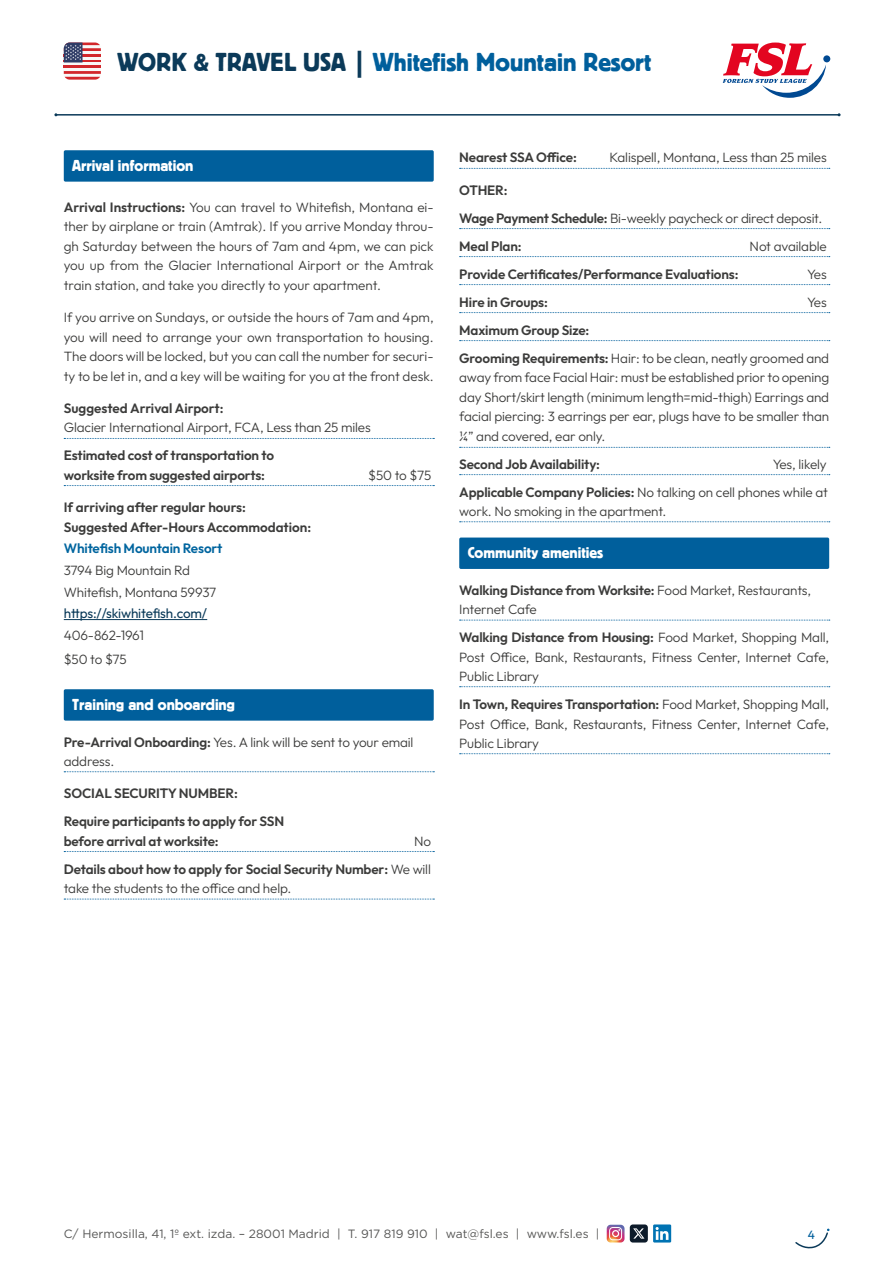
<style>
.page{position:relative;width:893px;height:1263px;background:#fff}
.page>*{position:absolute;margin:0;border:0;box-sizing:border-box;transform-origin:0 0}
.t1{font:27px "Black";color:#005f9c}
.t2{font:16.5px "Black";color:#fff}
.t3{font:300 13.5px/19.5px "Outfit";letter-spacing:-.01em;color:#3c3c3b;text-align:justify}
.t4{font:600 13.5px/28px "Outfit";letter-spacing:-.01em;color:#3c3c3b}
.t5{font:13.5px "Outfit";letter-spacing:-.01em;color:#0b3a59}
.t6{font:600 13.5px "Outfit";letter-spacing:-.01em;color:#00659f}
.t7{font:12px "Gotham";color:#575756}
.t8{font:12px "Outfit";color:#005f9c}
.s1{color:#0b3a59}
.s2{font-weight:600}
.s3{font-weight:300}
</style>
<div class="page">
<div style="left:823px;top:55px;width:7px;height:7px;background:#004992;border-radius:50%"></div>
<svg style="left:723px;top:43px;width:103px;height:55px"></svg>
<hr style="left:64px;top:62px;width:37px;height:3px;background:#f8f8f7">
<hr style="left:64px;top:65px;width:37px;height:3px;background:#d2272b">
<hr style="left:64px;top:68px;width:37px;height:3px;background:#f8f8f7">
<svg style="left:64px;top:71px;width:37px;height:9px"></svg>
<svg style="left:64px;top:43px;width:37px;height:19px"></svg>
<svg style="left:607px;top:1225px;width:17px;height:17px"></svg>
<div style="left:630px;top:1224px;width:18px;height:18px;background:#0d1b2a;border-radius:3px"></div>
<svg style="left:633px;top:1228px;width:11px;height:10px"></svg>
<svg style="left:653px;top:1224px;width:18px;height:18px"></svg>
<svg style="left:656px;top:1227px;width:12px;height:13px"></svg>
<svg style="left:795px;top:1229px;width:34px;height:20px"></svg>
<hr style="left:56px;top:114px;width:783px;height:2px;background:#0b3a59">
<div style="left:64px;top:150px;width:370px;height:32px;background:#005f9c;border-radius:2px"></div>
<svg style="left:64px;top:438px;width:370px;height:1px"></svg>
<svg style="left:64px;top:485px;width:370px;height:1px"></svg>
<hr style="left:64px;top:619px;width:143px;height:1px;background:#0b3a59">
<div style="left:64px;top:689px;width:370px;height:32px;background:#005f9c;border-radius:2px"></div>
<svg style="left:64px;top:771px;width:370px;height:1px"></svg>
<svg style="left:64px;top:851px;width:370px;height:1px"></svg>
<svg style="left:64px;top:899px;width:370px;height:1px"></svg>
<svg style="left:460px;top:168px;width:370px;height:1px"></svg>
<svg style="left:460px;top:228px;width:370px;height:1px"></svg>
<svg style="left:460px;top:256px;width:370px;height:1px"></svg>
<svg style="left:460px;top:284px;width:370px;height:1px"></svg>
<svg style="left:460px;top:312px;width:370px;height:1px"></svg>
<svg style="left:460px;top:340px;width:370px;height:1px"></svg>
<svg style="left:460px;top:447px;width:370px;height:1px"></svg>
<svg style="left:460px;top:474px;width:370px;height:1px"></svg>
<svg style="left:460px;top:521px;width:370px;height:1px"></svg>
<div style="left:459px;top:537px;width:370px;height:32px;background:#005f9c;border-radius:2px"></div>
<svg style="left:460px;top:620px;width:370px;height:1px"></svg>
<svg style="left:460px;top:686px;width:370px;height:1px"></svg>
<svg style="left:460px;top:753px;width:370px;height:1px"></svg>
<h1 class="t1" style="left:117px;top:48px;width:535px"><span class="s1">WORK &amp; TRAVEL USA |</span> Whitefish Mountain Resort</h1>
<p class="t2" style="left:72px;top:157px;width:123px">Arrival information</p>
<p class="t3" style="left:64px;top:197px;width:371px"><span class="s2">Arrival Instructions:</span> You can travel to Whitefish, Montana ei&shy;ther by airplane or train (Amtrak). If you arrive Monday throu&shy;gh Saturday between the hours of 7am and 4pm, we can pick you up from the Glacier International Airport or the Amtrak train station, and take you directly to your apartment.</p>
<p class="t3" style="left:64px;top:308px;width:371px">If you arrive on Sundays, or outside the hours of 7am and 4pm, you will need to arrange your own transportation to housing.<br>The doors will be locked, but you can call the number for securi&shy;ty to be let in, and a key will be waiting for you at the front desk.</p>
<p class="t4" style="left:64px;top:394px;width:161px">Suggested Arrival Airport:</p>
<p class="t3" style="left:64px;top:418px;width:308px">Glacier International Airport, FCA, Less than 25 miles</p>
<p class="t4" style="left:64px;top:446px;width:212px;line-height:19.5px">Estimated cost of transportation to worksite from suggested airports:</p>
<p class="t3" style="left:368px;top:465px;width:65px">$50 to $75</p>
<p class="t4" style="left:64px;top:498px;width:249px;line-height:19.5px">If arriving after regular hours:<br>Suggested After-Hours Accommodation:</p>
<p class="t6" style="left:64px;top:541px;width:160px">Whitefish Mountain Resort</p>
<p class="t3" style="left:64px;top:559px;width:154px;line-height:21.6px">3794 Big Mountain Rd<br>Whitefish, Montana 59937</p>
<p class="t5" style="left:64px;top:606px;width:145px">https://skiwhitefish.com/</p>
<p class="t3" style="left:64px;top:623px;width:82px;line-height:23.7px">406-862-1961 $50 to $75</p>
<p class="t2" style="left:72px;top:696px;width:164px">Training and onboarding</p>
<p class="t3" style="left:64px;top:732px;width:351px"><span class="s2">Pre-Arrival Onboarding:</span> Yes. A link will be sent to your email address.</p>
<p class="t4" style="left:64px;top:779px;width:222px">SOCIAL SECURITY NUMBER:<br>Require participants to apply for SSN</p>
<p class="t4" style="left:64px;top:827px;width:156px">before arrival at worksite:</p>
<p class="t4" style="left:64px;top:827px;width:369px;text-align:right"><span class="s3">No<br></span>Details about how to apply for Social Security Number: <span class="s3">We will</span></p>
<p class="t3" style="left:64px;top:879px;width:229px">take the students to the office and help.</p>
<p class="t4" style="left:459px;top:143px;width:119px">Nearest SSA Office:</p>
<p class="t3" style="left:609px;top:148px;width:219px">Kalispell, Montana, Less than 25 miles</p>
<p class="t4" style="left:459px;top:176px;width:365px">OTHER:<br>Wage Payment Schedule: <span class="s3">Bi-weekly paycheck or direct deposit.<br></span>Meal Plan:</p>
<p class="t3" style="left:750px;top:236px;width:79px">Not available</p>
<p class="t4" style="left:459px;top:260px;width:281px">Provide Certificates/Performance Evaluations:</p>
<p class="t3" style="left:807px;top:264px;width:21px">Yes</p>
<p class="t4" style="left:459px;top:288px;width:90px">Hire in Groups:</p>
<p class="t3" style="left:807px;top:292px;width:21px">Yes</p>
<p class="t4" style="left:459px;top:316px;width:371px">Maximum Group Size:<br>Grooming Requirements: <span class="s3">Hair: to be clean, neatly groomed and</span></p>
<p class="t3" style="left:459px;top:367px;width:371px">away from face Facial Hair: must be established prior to opening day Short/skirt length (minimum length=mid-thigh) Earrings and facial piercing: 3 earrings per ear, plugs have to be smaller than ¼” and covered, ear only.</p>
<p class="t4" style="left:459px;top:450px;width:142px">Second Job Availability:</p>
<p class="t3" style="left:459px;top:450px;width:370px;line-height:28px;text-align:right">Yes, likely<br><span class="s2">Applicable Company Policies:</span> No talking on cell phones while at</p>
<p class="t3" style="left:459px;top:501px;width:209px">work. No smoking in the apartment.</p>
<p class="t2" style="left:468px;top:544px;width:137px">Community amenities</p>
<p class="t3" style="left:459px;top:580px;width:353px"><span class="s2">Walking Distance from Worksite:</span> Food Market, Restaurants,<br>Internet Cafe</p>
<p class="t3" style="left:459px;top:628px;width:371px"><span class="s2">Walking Distance from Housing:</span> Food Market, Shopping Mall, Post Office, Bank, Restaurants, Fitness Center, Internet Cafe, Public Library</p>
<p class="t3" style="left:459px;top:695px;width:371px"><span class="s2">In Town, Requires Transportation:</span> Food Market, Shopping Mall, Post Office, Bank, Restaurants, Fitness Center, Internet Cafe, Public Library</p>
<p class="t7" style="left:64px;top:1226px;width:537px">C/ Hermosilla, 41, 1º ext. izda. – 28001 Madrid | T. 917 819 910 | wat@fsl.es | www.fsl.es |</p>
<p class="t8" style="left:808px;top:1228px;width:9px">4</p>
</div>
